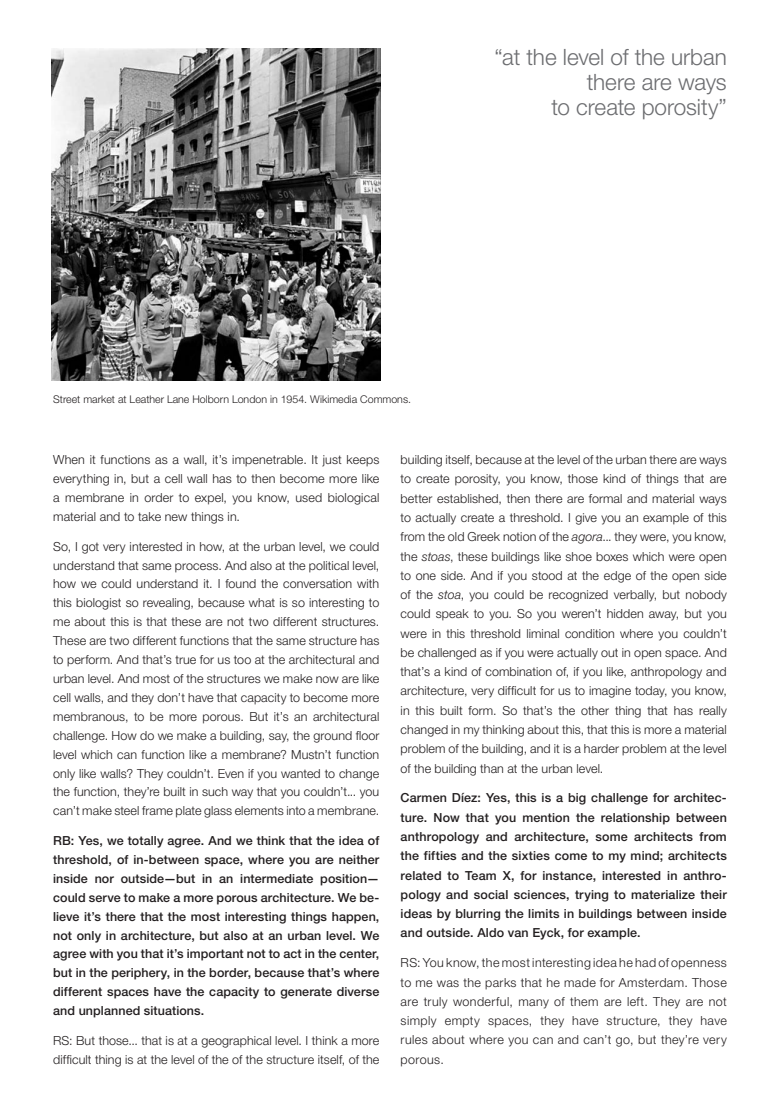
<style>
.page{position:relative;width:780px;height:1117px;background:#fff}
.page>*{position:absolute;margin:0;border:0;box-sizing:border-box;transform-origin:0 0}
.TEXTO_RESALTADO_PEQ{font:300 22.5px/25px "Helvetica Neue LT Std";letter-spacing:-.005em;color:#6c6d70;text-align:right}
.t1{font:300 12.5px/19.2px "Helvetica Neue LT Std";letter-spacing:.005em;color:#231f20;text-align:justify}
.TEXTO_pregunta{font:500 12.5px/18.9px "Helvetica Neue LT Std";letter-spacing:.01em;color:#231f20;text-align:justify}
.PIE_FOTO_misce{font:300 10.62px "Helvetica Neue LT Std";color:#231f20}
.s1{font-style:italic}
</style>
<div class="page">
<img style="left:52px;top:49px;width:329px;height:332px">
<p class="TEXTO_RESALTADO_PEQ" style="left:494px;top:44px;width:234px">“at the level of the urban there are ways<br>to create porosity”</p>
<p class="PIE_FOTO_misce" style="left:53px;top:392px;width:359px">Street market at Leather Lane Holborn London in 1954. Wikimedia Commons.</p>
<p class="t1" style="left:53px;top:450px;width:328px;line-height:18.9px">When it functions as a wall, it’s impenetrable. It just keeps everything in, but a cell wall has to then become more like a membrane in order to expel, you know, used biological material and to take new things in.</p>
<p class="t1" style="left:53px;top:536px;width:328px;line-height:18.9px">So, I got very interested in how, at the urban level, we could understand that same process. And also at the political level, how we could understand it. I found the conversation with this biologist so revealing, because what is so interesting to me about this is that these are not two different structures.<br>These are two different functions that the same structure has to perform. And that’s true for us too at the architectural and urban level. And most of the structures we make now are like cell walls, and they don’t have that capacity to become more membranous, to be more porous. But it’s an architectural challenge. How do we make a building, say, the ground floor level which can function like a membrane? Mustn’t function only like walls? They couldn’t. Even if you wanted to change the function, they’re built in such way that you couldn’t... you can’t make steel frame plate glass elements into a membrane.</p>
<p class="TEXTO_pregunta" style="left:53px;top:830px;width:328px">RB: Yes, we totally agree. And we think that the idea of threshold, of in-between space, where you are neither inside nor outside—but in an intermediate position— could serve to make a more porous architecture. We be&shy;lieve it’s there that the most interesting things happen, not only in architecture, but also at an urban level. We agree with you that it’s important not to act in the center, but in the periphery, in the border, because that’s where different spaces have the capacity to generate diverse and unplanned situations.</p>
<p class="t1" style="left:53px;top:1030px;width:328px;line-height:18.9px">RS: But those... that is at a geographical level. I think a more difficult thing is at the level of the of the structure itself, of the</p>
<p class="t1" style="left:400px;top:449px;width:328px">building itself, because at the level of the urban there are ways to create porosity, you know, those kind of things that are better established, then there are formal and material ways to actually create a threshold. I give you an example of this from the old Greek notion of the <span class="s1">agora</span>... they were, you know, the <span class="s1">stoas</span>, these buildings like shoe boxes which were open to one side. And if you stood at the edge of the open side of the <span class="s1">stoa</span>, you could be recognized verbally, but nobody could speak to you. So you weren’t hidden away, but you were in this threshold liminal condition where you couldn’t be challenged as if you were actually out in open space. And that’s a kind of combination of, if you like, anthropology and architecture, very difficult for us to imagine today, you know, in this built form. So that’s the other thing that has really changed in my thinking about this, that this is more a material problem of the building, and it is a harder problem at the level of the building than at the urban level.</p>
<p class="TEXTO_pregunta" style="left:400px;top:788px;width:328px;line-height:19.2px">Carmen Díez: Yes, this is a big challenge for architec&shy;ture. Now that you mention the relationship between anthropology and architecture, some architects from the fifties and the sixties come to my mind; architects related to Team X, for instance, interested in anthro&shy;pology and social sciences, trying to materialize their ideas by blurring the limits in buildings between inside and outside. Aldo van Eyck, for example.</p>
<p class="t1" style="left:400px;top:952px;width:328px">RS: You know, the most interesting idea he had of openness to me was the parks that he made for Amsterdam. Those are truly wonderful, many of them are left. They are not simply empty spaces, they have structure, they have rules about where you can and can’t go, but they’re very porous.</p>
</div>
